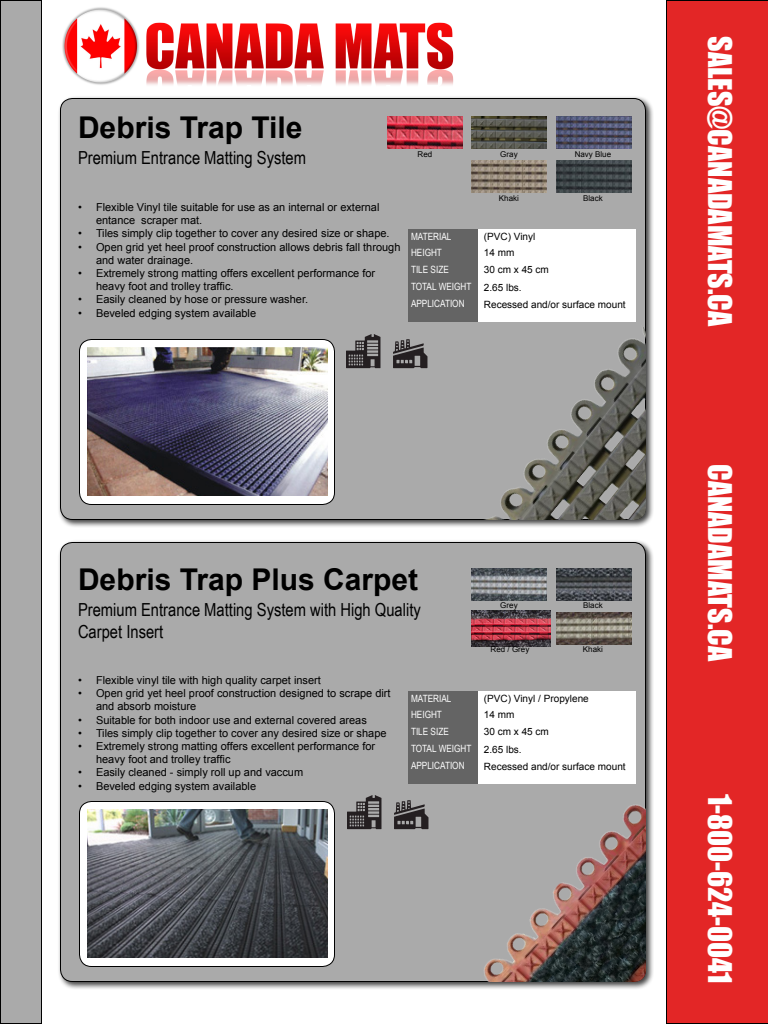
<style>
.page{position:relative;width:768px;height:1024px;background:#fff}
.page>*{position:absolute;margin:0;border:0;box-sizing:border-box;transform-origin:0 0}
.t1{font:30px "Impact";color:#fff}
.t2{font:700 30px "Arial";color:#000}
.t3{font:18px "Arial Narrow";color:#000}
.t4{font:11px/13.2px "Arial";color:#000}
.t5{font:10px "Arial";color:#000}
.t6{font:10px "Arial Narrow";color:#fff}
.t7{font:8px "Arial";color:#000}
</style>
<div class="page">
<div style="left:666px;top:0;width:102px;height:1024px;background:#e32626"></div>
<div style="left:0;top:1px;width:41px;height:1023px;background:#aaa"></div>
<div style="left:0;top:0;width:42px;height:1024px;border:1px solid #000"></div>
<img style="left:62px;top:7px;width:392px;height:78px">
<div style="left:58px;top:96px;width:596px;height:433px;background:#000;opacity:.75"></div>
<div style="left:60px;top:98px;width:586px;height:422px;background:#aaa;border-radius:12px"></div>
<div style="left:58px;top:540px;width:596px;height:451px;background:#000;opacity:.75"></div>
<div style="left:60px;top:542px;width:586px;height:440px;background:#aaa;border-radius:12px"></div>
<img style="left:556px;top:116px;width:76px;height:33px">
<img style="left:556px;top:568px;width:76px;height:33px">
<img style="left:556px;top:160px;width:76px;height:33px">
<img style="left:556px;top:612px;width:76px;height:33px">
<img style="left:471px;top:611px;width:80px;height:35px">
<img style="left:471px;top:116px;width:76px;height:33px">
<img style="left:387px;top:116px;width:76px;height:33px">
<img style="left:471px;top:568px;width:76px;height:33px">
<img style="left:471px;top:160px;width:76px;height:33px">
<div style="left:80px;top:340px;width:254px;height:164px;background:#fff;border-radius:12px"></div>
<div style="left:79px;top:339px;width:256px;height:166px;border:1px solid #000;border-radius:12px"></div>
<div style="left:80px;top:802px;width:254px;height:164px;background:#fff;border-radius:12px"></div>
<div style="left:79px;top:801px;width:256px;height:166px;border:1px solid #000;border-radius:12px"></div>
<img style="left:464px;top:323px;width:182px;height:197px">
<img style="left:464px;top:785px;width:182px;height:197px">
<div style="left:452px;top:229px;width:184px;height:93px;background:#fff"></div>
<div style="left:452px;top:691px;width:184px;height:93px;background:#fff"></div>
<div style="left:408px;top:229px;width:70px;height:93px;background:#646464"></div>
<div style="left:408px;top:691px;width:70px;height:93px;background:#646464"></div>
<svg style="left:346px;top:334px;width:35px;height:34px"></svg>
<svg style="left:347px;top:795px;width:35px;height:34px"></svg>
<svg style="left:393px;top:339px;width:35px;height:29px"></svg>
<svg style="left:394px;top:800px;width:35px;height:29px"></svg>
<img style="left:87px;top:347px;width:240px;height:149px">
<img style="left:87px;top:809px;width:240px;height:149px">
<p class="t2" style="left:78px;top:107px;width:226px">Debris Trap Tile</p>
<p class="t3" style="left:78px;top:145px;width:230px">Premium Entrance Matting System</p>
<p class="t4" style="left:96px;top:201px;width:285px;text-indent:-18px">• Flexible Vinyl tile suitable for use as an internal or external entance scraper mat.</p>
<p class="t4" style="left:78px;top:227px;width:313px">• Tiles simply clip together to cover any desired size or shape.</p>
<p class="t4" style="left:96px;top:240px;width:306px;text-indent:-18px">• Open grid yet heel proof construction allows debris fall through and water drainage.</p>
<p class="t4" style="left:96px;top:267px;width:281px;text-indent:-18px">• Extremely strong matting offers excellent performance for heavy foot and trolley traffic.</p>
<p class="t4" style="left:78px;top:293px;width:232px">• Easily cleaned by hose or pressure washer.</p>
<p class="t4" style="left:78px;top:306px;width:180px">• Beveled edging system available</p>
<p class="t7" style="left:418px;top:149px;width:16px">Red</p>
<p class="t7" style="left:500px;top:149px;width:19px">Gray</p>
<p class="t7" style="left:499px;top:193px;width:22px">Khaki</p>
<p class="t6" style="left:411px;top:229px;width:42px">MATERIAL</p>
<p class="t5" style="left:484px;top:230px;width:53px">(PVC) Vinyl</p>
<p class="t6" style="left:411px;top:245px;width:32px">HEIGHT</p>
<p class="t5" style="left:484px;top:246px;width:32px">14 mm</p>
<p class="t6" style="left:411px;top:262px;width:39px">TILE SIZE</p>
<p class="t5" style="left:484px;top:263px;width:67px">30 cm x 45 cm</p>
<p class="t6" style="left:411px;top:280px;width:62px">TOTAL WEIGHT</p>
<p class="t5" style="left:484px;top:281px;width:39px">2.65 lbs.</p>
<p class="t7" style="left:575px;top:149px;width:38px">Navy Blue</p>
<p class="t7" style="left:583px;top:193px;width:21px">Black</p>
<p class="t6" style="left:411px;top:296px;width:55px">APPLICATION</p>
<p class="t5" style="left:484px;top:298px;width:143px">Recessed and/or surface mount</p>
<p class="t2" style="left:78px;top:559px;width:342px">Debris Trap Plus Carpet</p>
<p class="t3" style="left:78px;top:597px;width:344px">Premium Entrance Matting System with High Quality</p>
<p class="t3" style="left:78px;top:618px;width:87px">Carpet Insert</p>
<p class="t7" style="left:500px;top:600px;width:19px">Grey</p>
<p class="t7" style="left:583px;top:600px;width:21px">Black</p>
<p class="t7" style="left:491px;top:644px;width:40px">Red / Grey</p>
<p class="t7" style="left:583px;top:644px;width:22px">Khaki</p>
<p class="t4" style="left:78px;top:674px;width:244px">• Flexible vinyl tile with high quality carpet insert</p>
<p class="t4" style="left:96px;top:687px;width:296px;text-indent:-18px">• Open grid yet heel proof construction designed to scrape dirt and absorb moisture</p>
<p class="t4" style="left:78px;top:713px;width:290px">• Suitable for both indoor use and external covered areas</p>
<p class="t4" style="left:78px;top:726px;width:310px">• Tiles simply clip together to cover any desired size or shape</p>
<p class="t4" style="left:96px;top:740px;width:281px;text-indent:-18px">• Extremely strong matting offers excellent performance for heavy foot and trolley traffic</p>
<p class="t4" style="left:78px;top:766px;width:227px">• Easily cleaned - simply roll up and vaccum</p>
<p class="t4" style="left:78px;top:779px;width:180px">• Beveled edging system available</p>
<p class="t6" style="left:411px;top:691px;width:42px">MATERIAL</p>
<p class="t5" style="left:484px;top:692px;width:106px">(PVC) Vinyl / Propylene</p>
<p class="t6" style="left:411px;top:707px;width:32px">HEIGHT</p>
<p class="t5" style="left:484px;top:708px;width:32px">14 mm</p>
<p class="t6" style="left:411px;top:724px;width:39px">TILE SIZE</p>
<p class="t5" style="left:484px;top:725px;width:67px">30 cm x 45 cm</p>
<p class="t6" style="left:411px;top:742px;width:62px">TOTAL WEIGHT</p>
<p class="t5" style="left:484px;top:743px;width:39px">2.65 lbs.</p>
<p class="t6" style="left:411px;top:758px;width:55px">APPLICATION</p>
<p class="t5" style="left:484px;top:760px;width:143px">Recessed and/or surface mount</p>
<p class="t1" style="left:743px;top:36px;width:292px;rotate:90deg">SALES@CANADAMATS.CA</p>
<p class="t1" style="left:743px;top:464px;width:199px;rotate:90deg">CANADAMATS.CA</p>
<p class="t1" style="left:743px;top:794px;width:191px;rotate:90deg">1-800-624-0041</p>
</div>
